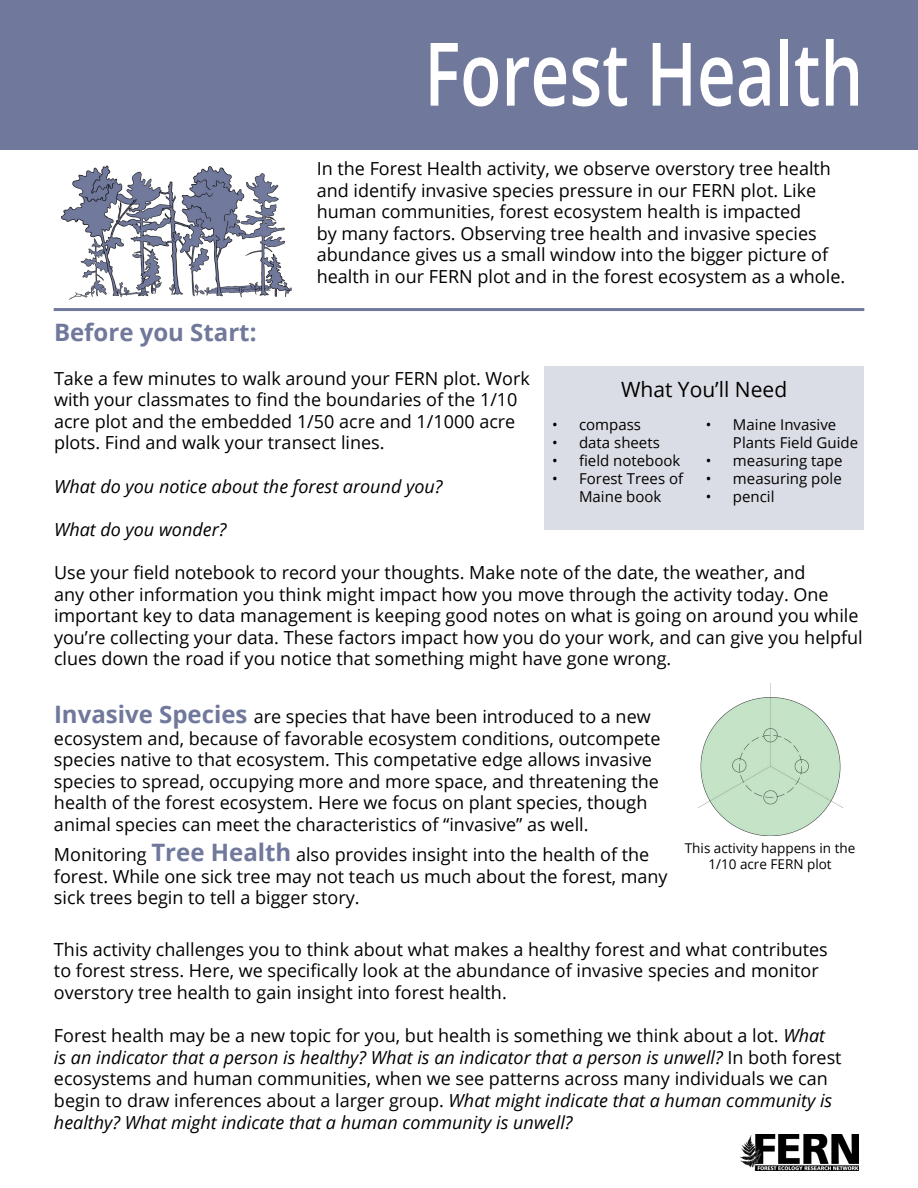
<style>
.page{position:relative;width:918px;height:1188px;background:#fff}
.page>*{position:absolute;margin:0;border:0;box-sizing:border-box;transform-origin:0 0}
.t1{font:600 87.75px "Open Sans";color:#fff;scale:.77 1}
.t2{font:700 24px "Open Sans";color:#70789b}
.t3{font:21px "Open Sans";color:#000}
.t4{font:18px/21.6px "Open Sans";color:#000}
.t5{font:italic 18px "Open Sans";color:#000}
.t6{font:15px/18px "Open Sans";color:#000;text-align:center}
.t7{font:13.5px/16.2px "Open Sans";color:#000;text-align:center}
.s1{font-weight:700;font-size:24px;color:#70789b}
.s2{font-style:italic}
</style>
<div class="page">
<div style="left:0;top:0;width:918px;height:149px;background:#70789b"></div>
<img style="left:61px;top:165px;width:231px;height:135px">
<hr style="left:54px;top:308px;width:810px;height:3px;background:#70789b">
<div style="left:544px;top:367px;width:320px;height:163px;background:#dbdde6"></div>
<img style="left:699px;top:683px;width:143px;height:153px">
<img style="left:740px;top:1134px;width:119px;height:37px">
<h1 class="t1" style="left:424px;top:14px;width:572px">Forest Health</h1>
<p class="t4" style="left:317px;top:157px;width:530px">In the Forest Health activity, we observe overstory tree health and identify invasive species pressure in our FERN plot. Like human communities, forest ecosystem health is impacted<br>by many factors. Observing tree health and invasive species abundance gives us a small window into the bigger picture of health in our FERN plot and in the forest ecosystem as a whole.</p>
<h2 class="t2" style="left:54px;top:316px;width:204px">Before you Start:</h2>
<p class="t4" style="left:54px;top:367px;width:477px">Take a few minutes to walk around your FERN plot. Work with your classmates to find the boundaries of the 1/10 acre plot and the embedded 1/50 acre and 1/1000 acre plots. Find and walk your transect lines.</p>
<p class="t5" style="left:54px;top:474px;width:390px">What do you notice about the forest around you?</p>
<p class="t5" style="left:54px;top:517px;width:174px">What do you wonder?</p>
<p class="t4" style="left:54px;top:561px;width:810px">Use your field notebook to record your thoughts. Make note of the date, the weather, and<br>any other information you think might impact how you move through the activity today. One important key to data management is keeping good notes on what is going on around you while you’re collecting your data. These factors impact how you do your work, and can give you helpful clues down the road if you notice that something might have gone wrong.</p>
<p class="t4" style="left:54px;top:705px;width:608px"><span class="s1">Invasive Species</span> are species that have been introduced to a new ecosystem and, because of favorable ecosystem conditions, outcompete species native to that ecosystem. This competative edge allows invasive species to spread, occupying more and more space, and threatening the health of the forest ecosystem. Here we focus on plant species, though animal species can meet the characteristics of “invasive” as well.</p>
<p class="t4" style="left:54px;top:843px;width:615px">Monitoring <span class="s1">Tree Health</span> also provides insight into the health of the forest. While one sick tree may not teach us much about the forest, many sick trees begin to tell a bigger story.</p>
<p class="t4" style="left:54px;top:938px;width:775px">This activity challenges you to think about what makes a healthy forest and what contributes to forest stress. Here, we specifically look at the abundance of invasive species and monitor overstory tree health to gain insight into forest health.</p>
<p class="t4" style="left:54px;top:1025px;width:789px">Forest health may be a new topic for you, but health is something we think about a lot. <span class="s2">What is an indicator that a person is healthy? What is an indicator that a person is unwell?</span> In both forest ecosystems and human communities, when we see patterns across many individuals we can begin to draw inferences about a larger group. <span class="s2">What might indicate that a human community is healthy? What might indicate that a human community is unwell?</span></p>
<p class="t3" style="left:621px;top:375px;width:168px">What You’ll Need</p>
<p class="t6" style="left:733px;top:415px;width:127px;text-align:left;text-indent:-27px">• Maine Invasive<br>Plants Field Guide</p>
<p class="t6" style="left:706px;top:451px;width:138px">• measuring tape</p>
<p class="t6" style="left:706px;top:469px;width:137px">• measuring pole</p>
<p class="t6" style="left:706px;top:487px;width:70px">• pencil</p>
<p class="t6" style="left:552px;top:415px;width:90px">• compass</p>
<p class="t6" style="left:552px;top:433px;width:109px">• data sheets</p>
<p class="t6" style="left:552px;top:451px;width:130px">• field notebook</p>
<p class="t6" style="left:552px;top:469px;width:133px">• Forest Trees of<br>Maine book</p>
<p class="t7" style="left:685px;top:839px;width:172px">This activity happens in the<br>1/10 acre FERN plot</p>
</div>
